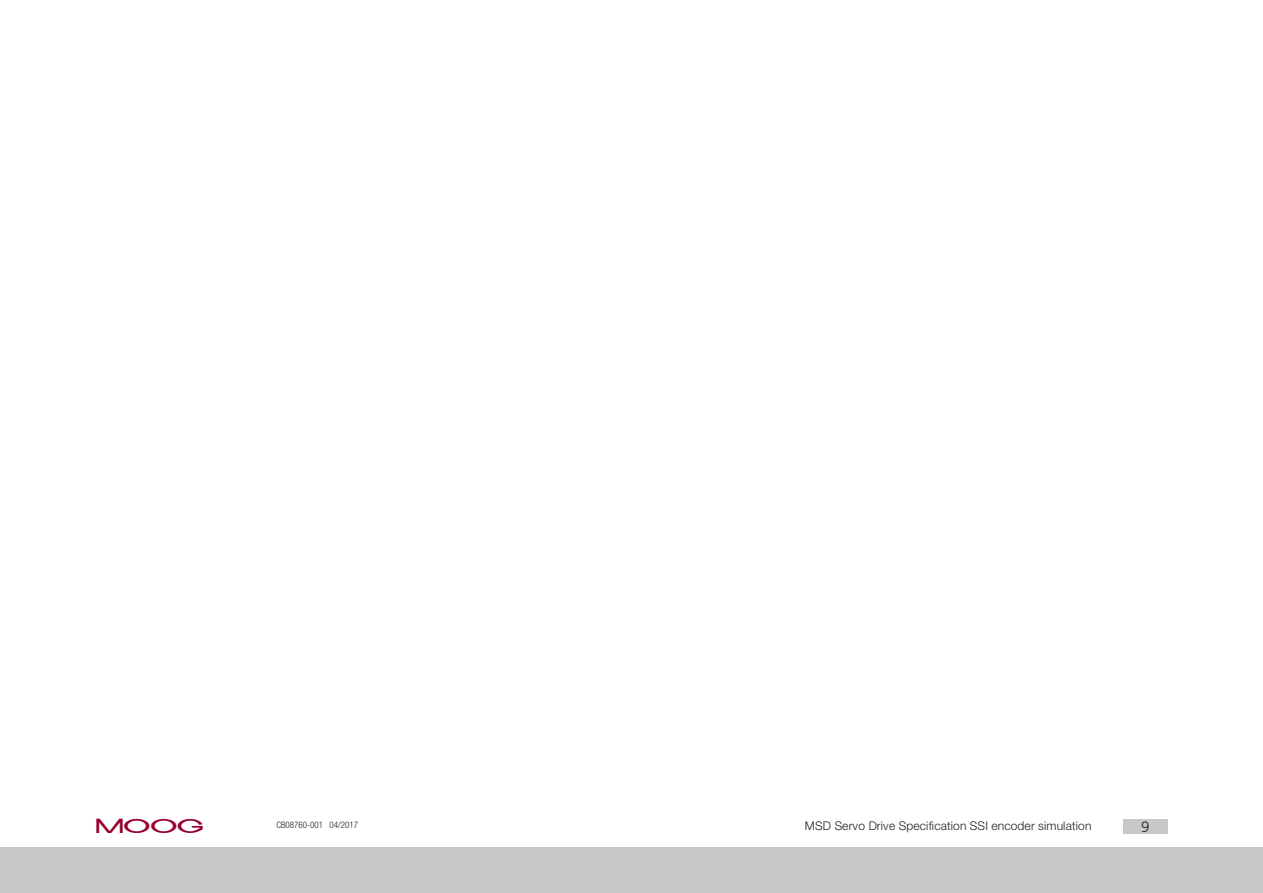
<style>
.page{position:relative;width:1263px;height:893px;background:#fff}
.page>*{position:absolute;margin:0;border:0;box-sizing:border-box;transform-origin:0 0}
.t1{font:18px "Moogo";color:#98012d}
.t2{font:300 15px "Frutiger LT Std";color:#231f20}
._2012_Musterseite_Te{font:300 12px "Helvetica Neue LT Std";letter-spacing:.015em;color:#231f20}
._2012_Musterseite_ID{font:300 condensed 9px "Helvetica Neue LT Std";color:#231f20}
</style>
<div class="page">
<div style="left:0;top:848px;width:1263px;height:45px;background:#c7c8ca"></div>
<div style="left:1123px;top:819px;width:44px;height:14px;background:#c7c8ca"></div>
<h1 class="t1" style="left:97px;top:816px;width:108px">MOOG</h1>
<p class="_2012_Musterseite_ID" style="left:276px;top:820px;width:83px">CB08760-001 04/2017</p>
<p class="_2012_Musterseite_Te" style="left:805px;top:818px;width:288px">MSD Servo Drive Specification SSI encoder simulation</p>
<p class="t2" style="left:1141px;top:819px;width:10px">9</p>
</div>
